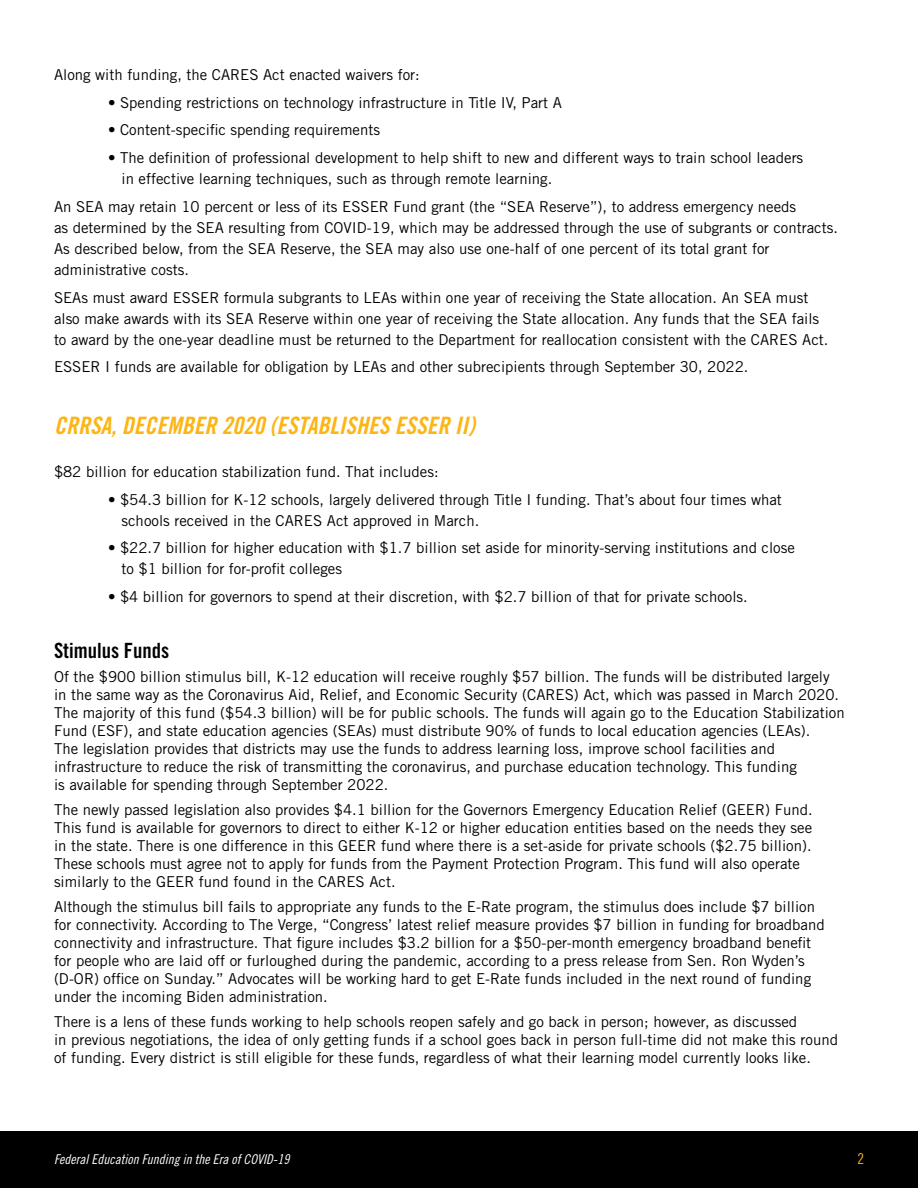
<style>
.page{position:relative;width:918px;height:1188px;background:#fff}
.page>*{position:absolute;margin:0;border:0;box-sizing:border-box;transform-origin:0 0}
.t1{font:24px "Trade Gothic LT Std Bd Cn 20 Obl";color:#fcb515}
.t2{font:21px "Trade Gothic LT Std Bd Cn 20";color:#000}
.t3{font:15px/18px "Trade Gothic LT Std";color:#000}
.t4{font:15px "Trade Gothic LT Std Cn 18";color:#fcb515}
.t5{font:13.5px "Trade Gothic LT Std Cn 18 Obl";color:#fff}
</style>
<div class="page">
<div style="left:0;top:1132px;width:918px;height:56px;background:#000"></div>
<p class="t3" style="left:54px;top:65px;width:367px">Along with funding, the CARES Act enacted waivers for:</p>
<p class="t3" style="left:108px;top:93px;width:455px">• Spending restrictions on technology infrastructure in Title IV, Part A</p>
<p class="t3" style="left:108px;top:121px;width:274px">• Content-specific spending requirements</p>
<p class="t3" style="left:122px;top:147px;width:683px;line-height:21px;text-indent:-14px">• The definition of professional development to help shift to new and different ways to train school leaders in effective learning techniques, such as through remote learning.</p>
<p class="t3" style="left:54px;top:196px;width:785px;line-height:21px">An SEA may retain 10 percent or less of its ESSER Fund grant (the “SEA Reserve”), to address emergency needs<br>as determined by the SEA resulting from COVID-19, which may be addressed through the use of subgrants or contracts.<br>As described below, from the SEA Reserve, the SEA may also use one-half of one percent of its total grant for administrative costs.</p>
<p class="t3" style="left:54px;top:287px;width:776px;line-height:21px">SEAs must award ESSER formula subgrants to LEAs within one year of receiving the State allocation. An SEA must also make awards with its SEA Reserve within one year of receiving the State allocation. Any funds that the SEA fails to award by the one-year deadline must be returned to the Department for reallocation consistent with the CARES Act.</p>
<p class="t3" style="left:54px;top:358px;width:696px">ESSER I funds are available for obligation by LEAs and other subrecipients through September 30, 2022.</p>
<h1 class="t1" style="left:54px;top:411px;width:422px">CRRSA, DECEMBER 2020 (ESTABLISHES ESSER II)</h1>
<p class="t3" style="left:54px;top:462px;width:386px">$82 billion for education stabilization fund. That includes:</p>
<p class="t3" style="left:122px;top:489px;width:662px;line-height:21px;text-indent:-14px">• $54.3 billion for K-12 schools, largely delivered through Title I funding. That’s about four times what schools received in the CARES Act approved in March.</p>
<p class="t3" style="left:122px;top:537px;width:675px;line-height:21px;text-indent:-14px">• $22.7 billion for higher education with $1.7 billion set aside for minority-serving institutions and close to $1 billion for for-profit colleges</p>
<p class="t3" style="left:108px;top:588px;width:641px">• $4 billion for governors to spend at their discretion, with $2.7 billion of that for private schools.</p>
<h2 class="t2" style="left:54px;top:637px;width:117px">Stimulus Funds</h2>
<p class="t3" style="left:54px;top:668px;width:792px">Of the $900 billion stimulus bill, K-12 education will receive roughly $57 billion. The funds will be distributed largely in the same way as the Coronavirus Aid, Relief, and Economic Security (CARES) Act, which was passed in March 2020.<br>The majority of this fund ($54.3 billion) will be for public schools. The funds will again go to the Education Stabilization Fund (ESF), and state education agencies (SEAs) must distribute 90% of funds to local education agencies (LEAs).<br>The legislation provides that districts may use the funds to address learning loss, improve school facilities and infrastructure to reduce the risk of transmitting the coronavirus, and purchase education technology. This funding<br>is available for spending through September 2022.</p>
<p class="t3" style="left:54px;top:801px;width:760px">The newly passed legislation also provides $4.1 billion for the Governors Emergency Education Relief (GEER) Fund.<br>This fund is available for governors to direct to either K-12 or higher education entities based on the needs they see in the state. There is one difference in this GEER fund where there is a set-aside for private schools ($2.75 billion).<br>These schools must agree not to apply for funds from the Payment Protection Program. This fund will also operate similarly to the GEER fund found in the CARES Act.</p>
<p class="t3" style="left:54px;top:897px;width:772px">Although the stimulus bill fails to appropriate any funds to the E-Rate program, the stimulus does include $7 billion for connectivity. According to The Verge, “Congress’ latest relief measure provides $7 billion in funding for broadband connectivity and infrastructure. That figure includes $3.2 billion for a $50-per-month emergency broadband benefit for people who are laid off or furloughed during the pandemic, according to a press release from Sen. Ron Wyden’s (D-OR) office on Sunday.” Advocates will be working hard to get E-Rate funds included in the next round of funding under the incoming Biden administration.</p>
<p class="t3" style="left:54px;top:1012px;width:786px">There is a lens of these funds working to help schools reopen safely and go back in person; however, as discussed<br>in previous negotiations, the idea of only getting funds if a school goes back in person full-time did not make this round of funding. Every district is still eligible for these funds, regardless of what their learning model currently looks like.</p>
<p class="t5" style="left:54px;top:1151px;width:237px">Federal Education Funding in the Era of COVID-19</p>
<p class="t4" style="left:857px;top:1150px;width:8px">2</p>
</div>
